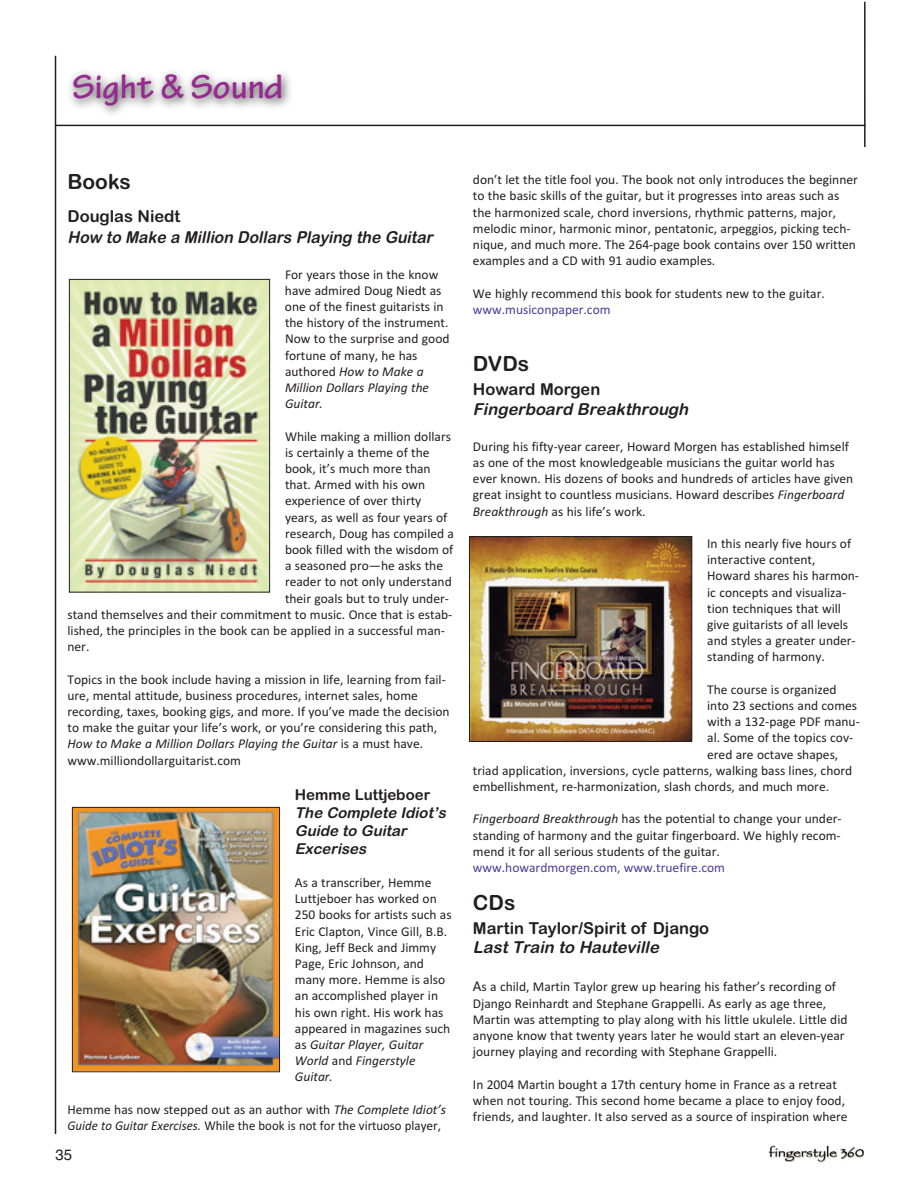
<style>
.page{position:relative;width:918px;height:1188px;background:#fff}
.page>*{position:absolute;margin:0;border:0;box-sizing:border-box;transform-origin:0 0}
.t1{font:700 36px "Tekton Pro";color:#952b8f}
.t2{font:21px "Arial Rounded MT Bold";color:#231f20}
.t3{font:16.5px "Arial Rounded MT Bold";color:#231f20}
.t4{font:italic 16.5px "Arial Rounded MT Bold";color:#231f20}
.t5{font:italic 16.5px "Arial Rounded MT Bold";color:#231f20;scale:.95 1}
.t6{font:italic 15px/18.1px "Arial Rounded MT Bold";color:#231f20}
.t7{font:15px "Arial Rounded MT Bold";color:#231f20}
.t8{font:15px "Helvetica";color:#231f20}
.t9{font:13.5px/16.2px "Calibri";color:#231f20}
.t10{font:13.5px "Calibri";color:#4d3c98}
.s1{font-style:italic}
.s2{font-size:15px}
</style>
<div class="page">
<img style="left:769px;top:1145px;width:95px;height:18px">
<img style="left:54px;top:55px;width:562px;height:86px">
<hr style="left:56px;top:125px;width:810px;height:1px;background:#231f20">
<hr style="left:55px;top:56px;width:1px;height:1078px;background:#231f20">
<hr style="left:864px;top:2px;width:2px;height:145px;background:#231f20">
<img style="left:71px;top:281px;width:197px;height:309px">
<div style="left:69px;top:279px;width:201px;height:313px;border:1px solid #231f20"></div>
<img style="left:74px;top:809px;width:204px;height:261px">
<div style="left:72px;top:807px;width:208px;height:265px;border:1px solid #231f20"></div>
<img style="left:471px;top:538px;width:219px;height:202px">
<div style="left:469px;top:536px;width:223px;height:206px;border:1px solid #231f20"></div>
<h1 class="t1" style="left:72px;top:74px;width:213px">Sight &amp; Sound</h1>
<h2 class="t2" style="left:68px;top:170px;width:65px">Books</h2>
<p class="t3" style="left:68px;top:207px;width:114px">Douglas Niedt</p>
<p class="t5" style="left:68px;top:228px;width:390px">How to Make a Million Dollars Playing the Guitar</p>
<p class="t9" style="left:285px;top:266px;width:166px">For years those in the know have admired Doug Niedt as one of the finest guitarists in the history of the instrument.<br>Now to the surprise and good fortune of many, he has authored <span class="s1">How to Make a<br>Million Dollars Playing the<br>Guitar.</span></p>
<p class="t9" style="left:285px;top:428px;width:168px">While making a million dollars</p>
<p class="t9" style="left:285px;top:444px;width:146px">is certainly a theme of the</p>
<p class="t9" style="left:285px;top:460px;width:147px">book, it’s much more than</p>
<p class="t9" style="left:285px;top:476px;width:142px">that. Armed with his own</p>
<p class="t9" style="left:285px;top:493px;width:138px">experience of over thirty</p>
<p class="t9" style="left:285px;top:509px;width:164px">years, as well as four years of</p>
<p class="t9" style="left:285px;top:525px;width:171px">research, Doug has compiled a</p>
<p class="t9" style="left:285px;top:541px;width:170px">book filled with the wisdom of</p>
<p class="t9" style="left:285px;top:557px;width:160px">a seasoned pro—he asks the</p>
<p class="t9" style="left:285px;top:574px;width:168px">reader to not only understand</p>
<p class="t9" style="left:285px;top:590px;width:165px">their goals but to truly under-</p>
<p class="t9" style="left:68px;top:606px;width:386px">stand themselves and their commitment to music. Once that is estab-</p>
<p class="t9" style="left:68px;top:622px;width:379px">lished, the principles in the book can be applied in a successful man-</p>
<p class="t9" style="left:68px;top:638px;width:23px">ner.</p>
<p class="t9" style="left:68px;top:671px;width:384px">Topics in the book include having a mission in life, learning from fail&shy;ure, mental attitude, business procedures, internet sales, home recording, taxes, booking gigs, and more. If you’ve made the decision to make the guitar your life’s work, or you’re considering this path, <span class="s1">How to Make a Million Dollars Playing the Guitar</span> is a must have. www.milliondollarguitarist.com</p>
<p class="t7" style="left:295px;top:786px;width:137px">Hemme Luttjeboer</p>
<p class="t6" style="left:295px;top:803px;width:156px">The Complete Idiot’s<br>Guide to Guitar<br>Excerises</p>
<p class="t9" style="left:295px;top:874px;width:158px">As a transcriber, Hemme<br>Luttjeboer has worked on<br>250 books for artists such as<br>Eric Clapton, Vince Gill, B.B.<br>King, Jeff Beck and Jimmy<br>Page, Eric Johnson, and many more. Hemme is also an accomplished player in his own right. His work has appeared in magazines such as <span class="s1">Guitar Player, Guitar<br>World</span> and <span class="s1">Fingerstyle<br>Guitar.</span></p>
<p class="t9" style="left:68px;top:1101px;width:380px">Hemme has now stepped out as an author with <span class="s1">The Complete Idiot’s<br>Guide to Guitar Exercises.</span> While the book is not for the virtuoso player,</p>
<p class="t8" style="left:56px;top:1146px;width:18px">35</p>
<p class="t9" style="left:473px;top:171px;width:386px">don’t let the title fool you. The book not only introduces the beginner to the basic skills of the guitar, but it progresses into areas such as the harmonized scale, chord inversions, rhythmic patterns, major, melodic minor, harmonic minor, pentatonic, arpeggios, picking tech&shy;nique, and much more. The 264-page book contains over 150 written examples and a CD with 91 audio examples.</p>
<p class="t9" style="left:473px;top:285px;width:353px">We highly recommend this book for students new to the guitar.</p>
<p class="t10" style="left:473px;top:301px;width:139px">www.musiconpaper.com</p>
<h2 class="t2" style="left:473px;top:352px;width:58px">DVDs</h2>
<p class="t3" style="left:473px;top:380px;width:129px">Howard Morgen</p>
<p class="t4" style="left:473px;top:400px;width:221px">Fingerboard Breakthrough</p>
<p class="t9" style="left:473px;top:438px;width:382px">During his fifty-year career, Howard Morgen has established himself as one of the most knowledgeable musicians the guitar world has ever known. His dozens of books and hundreds of articles have given great insight to countless musicians. Howard describes <span class="s1">Fingerboard Breakthrough</span> as his life’s work.</p>
<p class="t9" style="left:707px;top:535px;width:153px">In this nearly five hours of interactive content,<br>Howard shares his harmon&shy;ic concepts and visualiza&shy;tion techniques that will give guitarists of all levels and styles a greater under&shy;standing of harmony.</p>
<p class="t9" style="left:707px;top:681px;width:131px">The course is organized</p>
<p class="t9" style="left:707px;top:697px;width:152px">into 23 sections and comes</p>
<p class="t9" style="left:707px;top:713px;width:154px">with a 132-page PDF manu-</p>
<p class="t9" style="left:707px;top:730px;width:148px">al. Some of the topics cov-</p>
<p class="t9" style="left:707px;top:746px;width:133px">ered are octave shapes,</p>
<p class="t9" style="left:473px;top:762px;width:381px">triad application, inversions, cycle patterns, walking bass lines, chord</p>
<p class="t9" style="left:473px;top:778px;width:358px">embellishment, re-harmonization, slash chords, and much more.</p>
<p class="t9" style="left:473px;top:811px;width:370px;text-align:justify"><span class="s1">Fingerboard Breakthrough</span> has the potential to change your under&shy;standing of harmony and the guitar fingerboard. We highly recom&shy;mend it for all serious students of the guitar.</p>
<p class="t10" style="left:473px;top:859px;width:254px">www.howardmorgen.com, www.truefire.com</p>
<h2 class="t2" style="left:473px;top:890px;width:44px">CDs</h2>
<p class="t3" style="left:473px;top:918px;width:238px">Martin Taylor/Spirit of Django</p>
<p class="t4" style="left:473px;top:938px;width:191px">Last Train to Hauteville</p>
<p class="t9" style="left:473px;top:978px;width:376px"><span class="s2">A</span>s a child, Martin Taylor grew up hearing his father’s recording of Django Reinhardt and Stephane Grappelli. As early as age three, Martin was attempting to play along with his little ukulele. Little did anyone know that twenty years later he would start an eleven-year journey playing and recording with Stephane Grappelli.</p>
<p class="t9" style="left:473px;top:1076px;width:376px">In 2004 Martin bought a 17th century home in France as a retreat when not touring. This second home became a place to enjoy food, friends, and laughter. It also served as a source of inspiration where</p>
</div>
